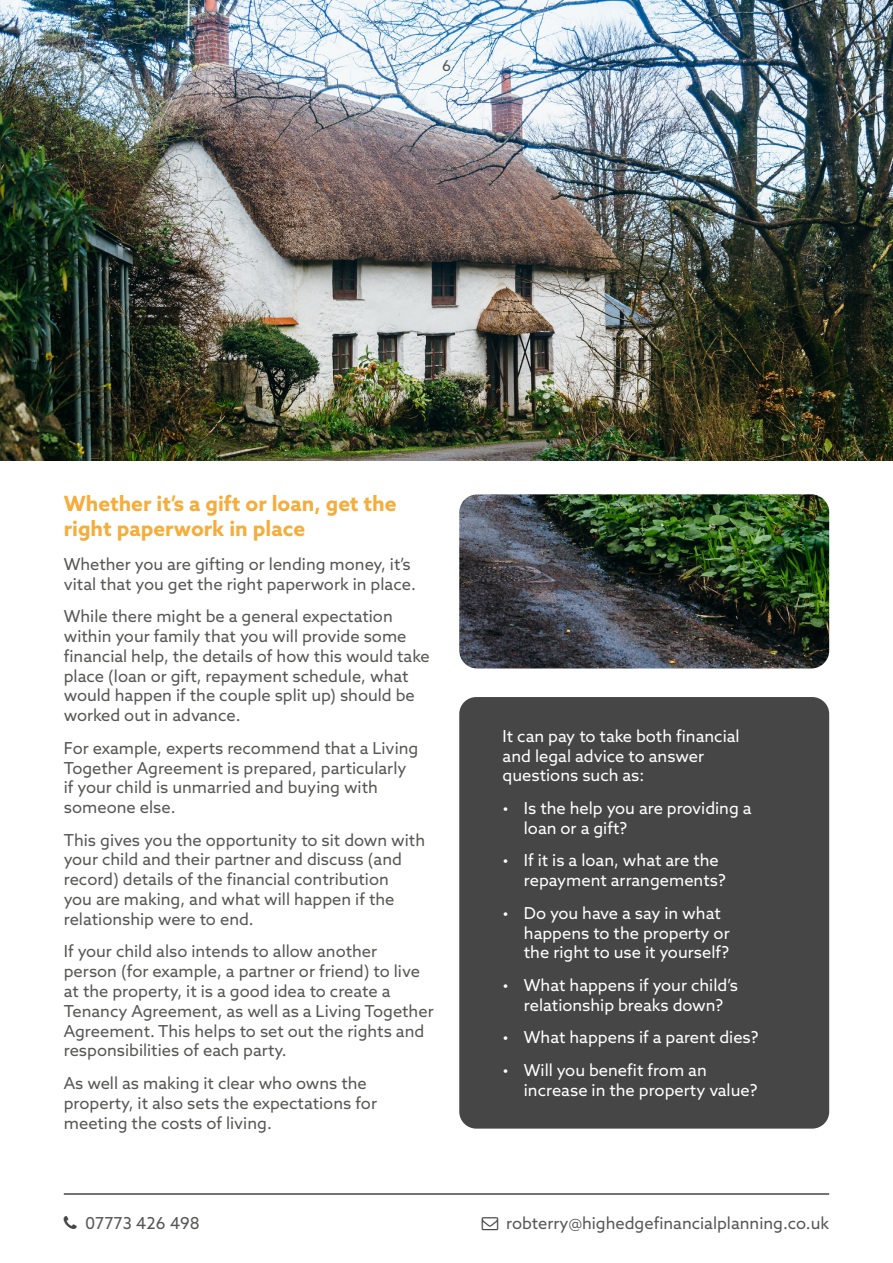
<style>
.page{position:relative;width:893px;height:1263px;background:#fff}
.page>*{position:absolute;margin:0;border:0;box-sizing:border-box;transform-origin:0 0}
.t1{font:700 21px/25.2px "Azo Sans";color:#f5ad3b}
.t2{font:16.5px/19.8px "Azo Sans";color:#575756}
.t3{font:16.5px/19.8px "Azo Sans";color:#fff}
.t4{font:15px "Azo Sans";color:#575756}
</style>
<div class="page">
<img style="left:0;top:0;width:893px;height:460px">
<hr style="left:64px;top:1193px;width:765px;height:2px;background:#464646">
<div style="left:459px;top:697px;width:370px;height:431px;background:#464646;border-radius:17px"></div>
<img style="left:459px;top:494px;width:370px;height:174px">
<p class="t4" style="left:442px;top:56px;width:10px">6</p>
<p class="t1" style="left:64px;top:490px;width:334px">Whether it’s a gift or loan, get the right paperwork in place</p>
<p class="t2" style="left:64px;top:554px;width:353px">Whether you are gifting or lending money, it’s vital that you get the right paperwork in place.</p>
<p class="t2" style="left:64px;top:606px;width:367px">While there might be a general expectation within your family that you will provide some financial help, the details of how this would take place (loan or gift, repayment schedule, what would happen if the couple split up) should be worked out in advance.</p>
<p class="t2" style="left:64px;top:738px;width:356px">For example, experts recommend that a Living Together Agreement is prepared, particularly if your child is unmarried and buying with someone else.</p>
<p class="t2" style="left:64px;top:830px;width:363px">This gives you the opportunity to sit down with your child and their partner and discuss (and record) details of the financial contribution<br>you are making, and what will happen if the relationship were to end.</p>
<p class="t2" style="left:64px;top:941px;width:371px">If your child also intends to allow another person (for example, a partner or friend) to live at the property, it is a good idea to create a Tenancy Agreement, as well as a Living Together Agreement. This helps to set out the rights and responsibilities of each party.</p>
<p class="t2" style="left:64px;top:1073px;width:315px">As well as making it clear who owns the property, it also sets the expectations for meeting the costs of living.</p>
<p class="t2" style="left:85px;top:1213px;width:116px">07773 426 498</p>
<p class="t3" style="left:503px;top:726px;width:238px">It can pay to take both financial and legal advice to answer questions such as:</p>
<p class="t3" style="left:524px;top:798px;width:229px;text-indent:-21px">• Is the help you are providing a loan or a gift?</p>
<p class="t3" style="left:524px;top:850px;width:203px;text-indent:-21px">• If it is a loan, what are the repayment arrangements?</p>
<p class="t3" style="left:524px;top:903px;width:207px;text-indent:-21px">• Do you have a say in what happens to the property or the right to use it yourself?</p>
<p class="t3" style="left:503px;top:975px;width:237px;text-align:center">• What happens if your child’s relationship breaks down?</p>
<p class="t3" style="left:503px;top:1027px;width:257px">• What happens if a parent dies?</p>
<p class="t3" style="left:524px;top:1060px;width:235px;text-indent:-21px">• Will you benefit from an increase in the property value?</p>
<p class="t2" style="left:506px;top:1213px;width:325px">robterry@highedgefinancialplanning.co.uk</p>
</div>
